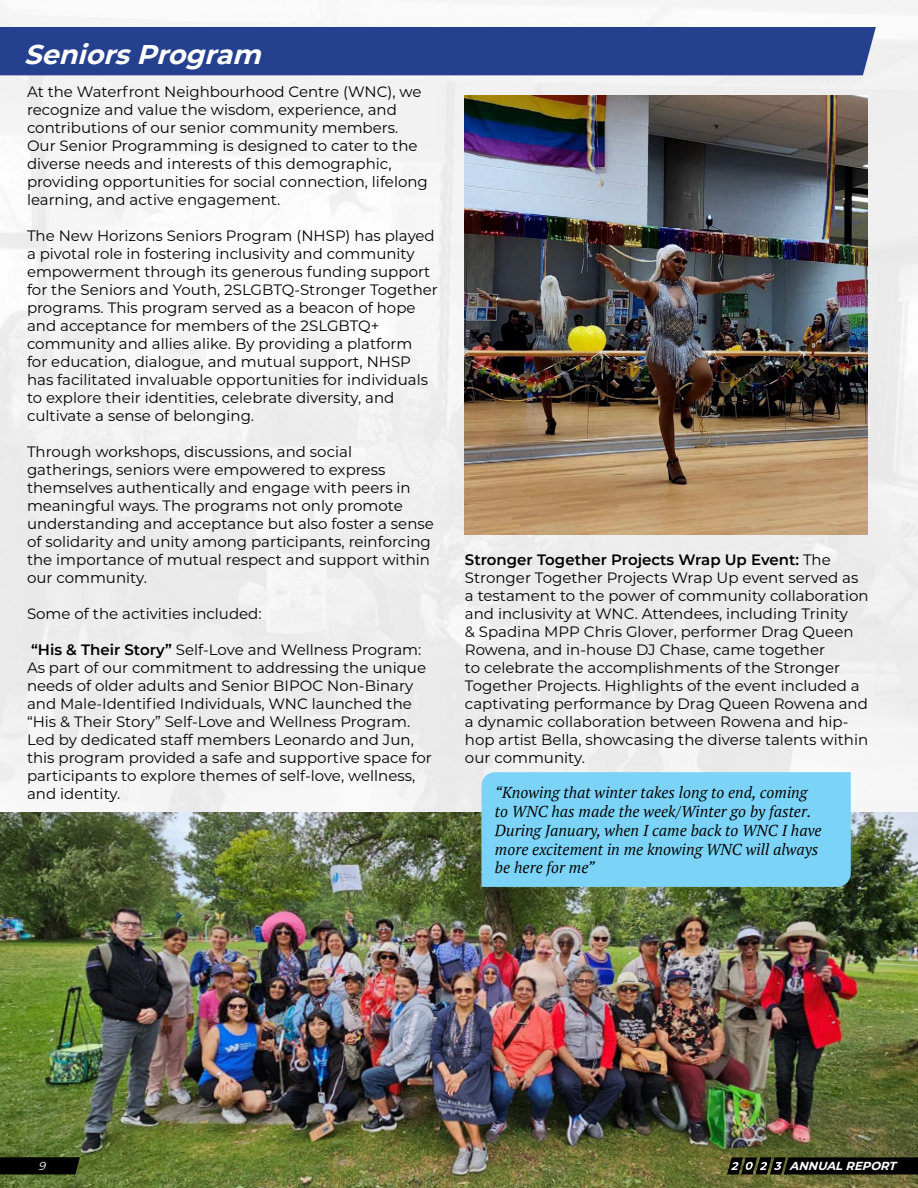
<style>
.page{position:relative;width:918px;height:1188px;background:#fff}
.page>*{position:absolute;margin:0;border:0;box-sizing:border-box;transform-origin:0 0}
.t1{font:italic 700 27px "Montserrat";color:#fff}
.t2{font:italic 15.75px/18.9px "PT Serif Pro";color:#000}
.t3{font:15px/18px "Montserrat";color:#000}
.t4{font:italic 700 11.7px "Montserrat";color:#fff}
.t5{font:italic 11.7px "Montserrat";color:#fff}
.s1{font-weight:600}
</style>
<div class="page">
<div style="left:289px;top:0;width:314px;height:310px;background:#f6f6f6"></div>
<img style="left:603px;top:0;width:315px;height:292px">
<img style="left:297px;top:301px;width:315px;height:326px">
<img style="left:612px;top:292px;width:306px;height:325px">
<img style="left:0;top:812px;width:918px;height:376px">
<div style="left:0;top:27px;width:876px;height:48px;background:#25408f"></div>
<div style="left:481px;top:772px;width:370px;height:115px;background:#7bd3f7"></div>
<img style="left:465px;top:95px;width:402px;height:440px">
<svg style="left:727px;top:1157px;width:191px;height:18px;background:#14150e"></svg>
<svg style="left:0;top:1157px;width:80px;height:17px"></svg>
<h1 class="t1" style="left:24px;top:35px;width:247px">SeniorsProgram</h1>
<p class="t3" style="left:27px;top:82px;width:402px">At the Waterfront Neighbourhood Centre (WNC), we recognize and value the wisdom, experience, and contributions of our senior community members.<br>Our Senior Programming is designed to cater to the diverse needs and interests of this demographic, providing opportunities for social connection, lifelong learning, and active engagement.</p>
<p class="t3" style="left:27px;top:226px;width:412px">The New Horizons Seniors Program (NHSP) has played a pivotal role in fostering inclusivity and community empowerment through its generous funding support for the Seniors and Youth, 2SLGBTQ-Stronger Together programs. This program served as a beacon of hope and acceptance for members of the 2SLGBTQ+ community and allies alike. By providing a platform<br>for education, dialogue, and mutual support, NHSP has facilitated invaluable opportunities for individuals to explore their identities, celebrate diversity, and cultivate a sense of belonging.</p>
<p class="t3" style="left:27px;top:442px;width:408px">Through workshops, discussions, and social gatherings, seniors were empowered to express themselves authentically and engage with peers in meaningful ways. The programs not only promote understanding and acceptance but also foster a sense of solidarity and unity among participants, reinforcing the importance of mutual respect and support within our community.</p>
<p class="t3" style="left:27px;top:604px;width:236px">Some of the activities included:</p>
<p class="t3" style="left:27px;top:640px;width:406px"><span class="s1">“His &amp; Their Story”</span> Self-Love and Wellness Program:<br>As part of our commitment to addressing the unique needs of older adults and Senior BIPOC Non-Binary and Male-Identified Individuals, WNC launched the “His &amp; Their Story” Self-Love and Wellness Program.<br>Led by dedicated staff members Leonardo and Jun, this program provided a safe and supportive space for participants to explore themes of self-love, wellness, and identity.</p>
<p class="t3" style="left:465px;top:550px;width:405px"><span class="s1">Stronger Together Projects Wrap Up Event:</span> The Stronger Together Projects Wrap Up event served as a testament to the power of community collaboration and inclusivity at WNC. Attendees, including Trinity<br>&amp; Spadina MPP Chris Glover, performer Drag Queen Rowena, and in-house DJ Chase, came together<br>to celebrate the accomplishments of the Stronger Together Projects. Highlights of the event included a captivating performance by Drag Queen Rowena and a dynamic collaboration between Rowena and hip&shy;hop artist Bella, showcasing the diverse talents within our community.</p>
<p class="t2" style="left:495px;top:782px;width:328px">“Knowing that winter takes long to end, coming to WNC has made the week/Winter go by faster.<br>During January, when I came back to WNC I have more excitement in me knowing WNC will always be here for me”</p>
<p class="t5" style="left:38px;top:1158px;width:13px">9</p>
<p class="t4" style="left:790px;top:1157px;width:112px">ANNUALREPORT</p>
</div>
